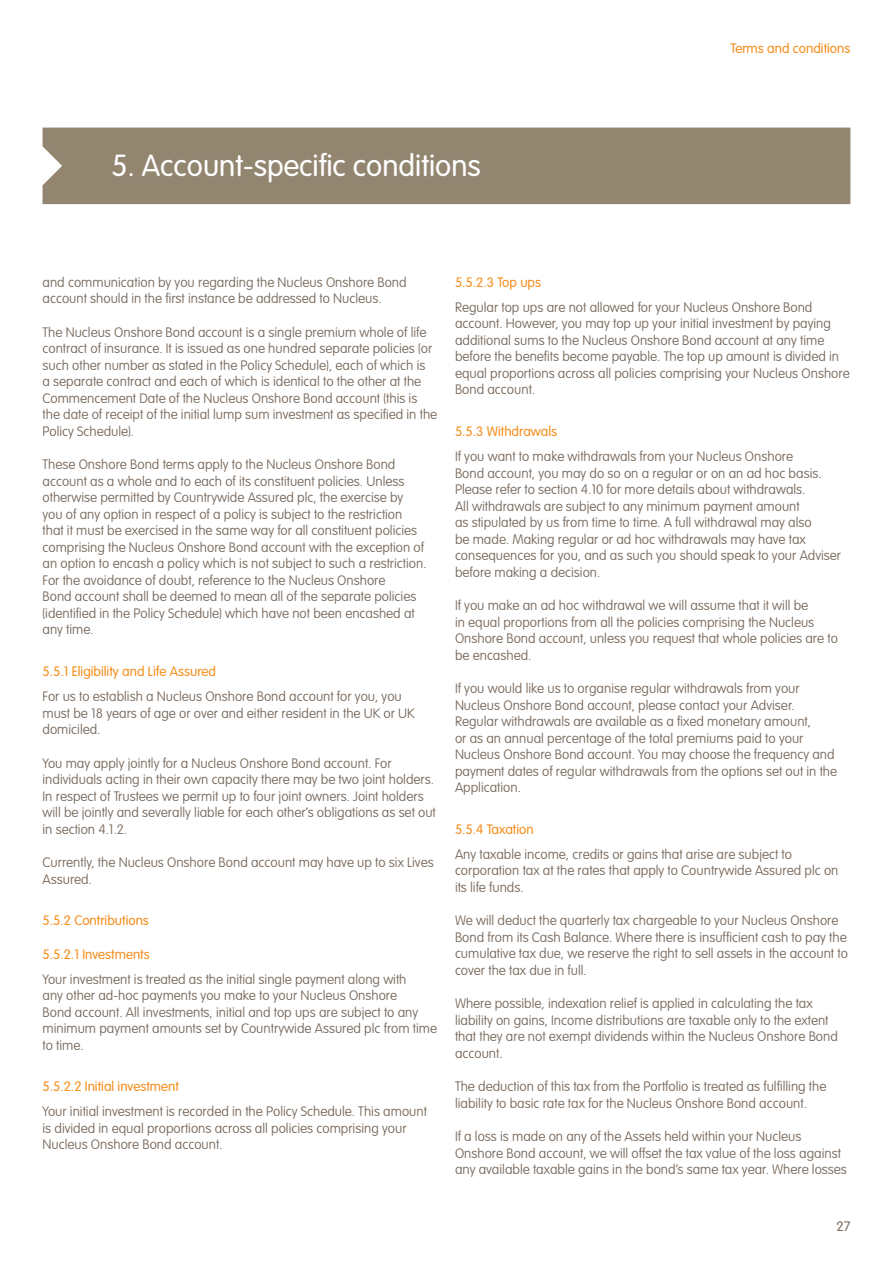
<style>
.page{position:relative;width:893px;height:1263px;background:#fff}
.page>*{position:absolute;margin:0;border:0;box-sizing:border-box;transform-origin:0 0}
.Section_title{font:300 30px "VAG Rounded Std";color:#fff}
.Body_copy{font:100 13.5px/16.5px "VAG Rounded Std";color:#78695c}
.Section_sub_header_small{font:300 13.5px "VAG Rounded Std";color:#f68e1e}
.t1{font:300 13.5px "VAG Rounded Std";color:#78695c}
</style>
<div class="page">
<div style="left:43px;top:128px;width:807px;height:76px;background:#938671"></div>
<p class="Section_title" style="left:111px;top:148px;width:371px">5. Account-specific conditions</p>
<p class="Section_sub_header_small" style="left:731px;top:40px;width:121px">Terms and conditions</p>
<p class="Body_copy" style="left:43px;top:274px;width:366px">and communication by you regarding the Nucleus Onshore Bond account should in the first instance be addressed to Nucleus.</p>
<p class="Body_copy" style="left:43px;top:324px;width:396px">The Nucleus Onshore Bond account is a single premium whole of life contract of insurance. It is issued as one hundred separate policies (or such other number as stated in the Policy Schedule), each of which is<br>a separate contract and each of which is identical to the other at the Commencement Date of the Nucleus Onshore Bond account (this is the date of receipt of the initial lump sum investment as specified in the Policy Schedule).</p>
<p class="Body_copy" style="left:43px;top:457px;width:386px">These Onshore Bond terms apply to the Nucleus Onshore Bond account as a whole and to each of its constituent policies. Unless otherwise permitted by Countrywide Assured plc, the exercise by you of any option in respect of a policy is subject to the restriction that it must be exercised in the same way for all constituent policies comprising the Nucleus Onshore Bond account with the exception of an option to encash a policy which is not subject to such a restriction.<br>For the avoidance of doubt, reference to the Nucleus Onshore<br>Bond account shall be deemed to mean all of the separate policies (identified in the Policy Schedule) which have not been encashed at any time.</p>
<p class="Section_sub_header_small" style="left:43px;top:664px;width:175px">5.5.1 Eligibility and Life Assured</p>
<p class="Body_copy" style="left:43px;top:688px;width:374px">For us to establish a Nucleus Onshore Bond account for you, you must be 18 years of age or over and either resident in the UK or UK domiciled.</p>
<p class="Body_copy" style="left:43px;top:755px;width:395px">You may apply jointly for a Nucleus Onshore Bond account. For individuals acting in their own capacity there may be two joint holders.<br>In respect of Trustees we permit up to four joint owners. Joint holders will be jointly and severally liable for each other’s obligations as set out in section 4.1.2.</p>
<p class="Body_copy" style="left:43px;top:854px;width:393px">Currently, the Nucleus Onshore Bond account may have up to six Lives<br>Assured.</p>
<p class="Section_sub_header_small" style="left:43px;top:913px;width:108px">5.5.2 Contributions</p>
<p class="Section_sub_header_small" style="left:43px;top:946px;width:109px">5.5.2.1 Investments</p>
<p class="Body_copy" style="left:43px;top:971px;width:396px">Your investment is treated as the initial single payment along with<br>any other ad-hoc payments you make to your Nucleus Onshore<br>Bond account. All investments, initial and top ups are subject to any minimum payment amounts set by Countrywide Assured plc from time to time.</p>
<p class="Section_sub_header_small" style="left:43px;top:1079px;width:138px">5.5.2.2 Initial investment</p>
<p class="Body_copy" style="left:43px;top:1104px;width:386px">Your initial investment is recorded in the Policy Schedule. This amount is divided in equal proportions across all policies comprising your<br>Nucleus Onshore Bond account.</p>
<p class="Section_sub_header_small" style="left:455px;top:274px;width:88px">5.5.2.3 Top ups</p>
<p class="Body_copy" style="left:455px;top:299px;width:396px">Regular top ups are not allowed for your Nucleus Onshore Bond account. However, you may top up your initial investment by paying additional sums to the Nucleus Onshore Bond account at any time before the benefits become payable. The top up amount is divided in equal proportions across all policies comprising your Nucleus Onshore Bond account.</p>
<p class="Section_sub_header_small" style="left:455px;top:424px;width:104px">5.5.3 Withdrawals</p>
<p class="Body_copy" style="left:455px;top:448px;width:388px">If you want to make withdrawals from your Nucleus Onshore<br>Bond account, you may do so on a regular or on an ad hoc basis.<br>Please refer to section 4.10 for more details about withdrawals.<br>All withdrawals are subject to any minimum payment amount<br>as stipulated by us from time to time. A full withdrawal may also<br>be made. Making regular or ad hoc withdrawals may have tax consequences for you, and as such you should speak to your Adviser before making a decision.</p>
<p class="Body_copy" style="left:455px;top:597px;width:384px">If you make an ad hoc withdrawal we will assume that it will be<br>in equal proportions from all the policies comprising the Nucleus Onshore Bond account, unless you request that whole policies are to be encashed.</p>
<p class="Body_copy" style="left:455px;top:680px;width:384px">If you would like us to organise regular withdrawals from your Nucleus Onshore Bond account, please contact your Adviser.<br>Regular withdrawals are available as a fixed monetary amount,<br>or as an annual percentage of the total premiums paid to your Nucleus Onshore Bond account. You may choose the frequency and payment dates of regular withdrawals from the options set out in the Application.</p>
<p class="Section_sub_header_small" style="left:455px;top:821px;width:80px">5.5.4 Taxation</p>
<p class="Body_copy" style="left:455px;top:846px;width:385px">Any taxable income, credits or gains that arise are subject to corporation tax at the rates that apply to Countrywide Assured plc on its life funds.</p>
<p class="Body_copy" style="left:455px;top:913px;width:394px">We will deduct the quarterly tax chargeable to your Nucleus Onshore Bond from its Cash Balance. Where there is insufficient cash to pay the cumulative tax due, we reserve the right to sell assets in the account to cover the tax due in full.</p>
<p class="Body_copy" style="left:455px;top:996px;width:384px">Where possible, indexation relief is applied in calculating the tax liability on gains, Income distributions are taxable only to the extent that they are not exempt dividends within the Nucleus Onshore Bond account.</p>
<p class="Body_copy" style="left:455px;top:1079px;width:373px">The deduction of this tax from the Portfolio is treated as fulfilling the liability to basic rate tax for the Nucleus Onshore Bond account.</p>
<p class="Body_copy" style="left:455px;top:1129px;width:393px">If a loss is made on any of the Assets held within your Nucleus<br>Onshore Bond account, we will offset the tax value of the loss against any available taxable gains in the bond’s same tax year. Where losses</p>
<p class="t1" style="left:836px;top:1218px;width:15px">27</p>
</div>
